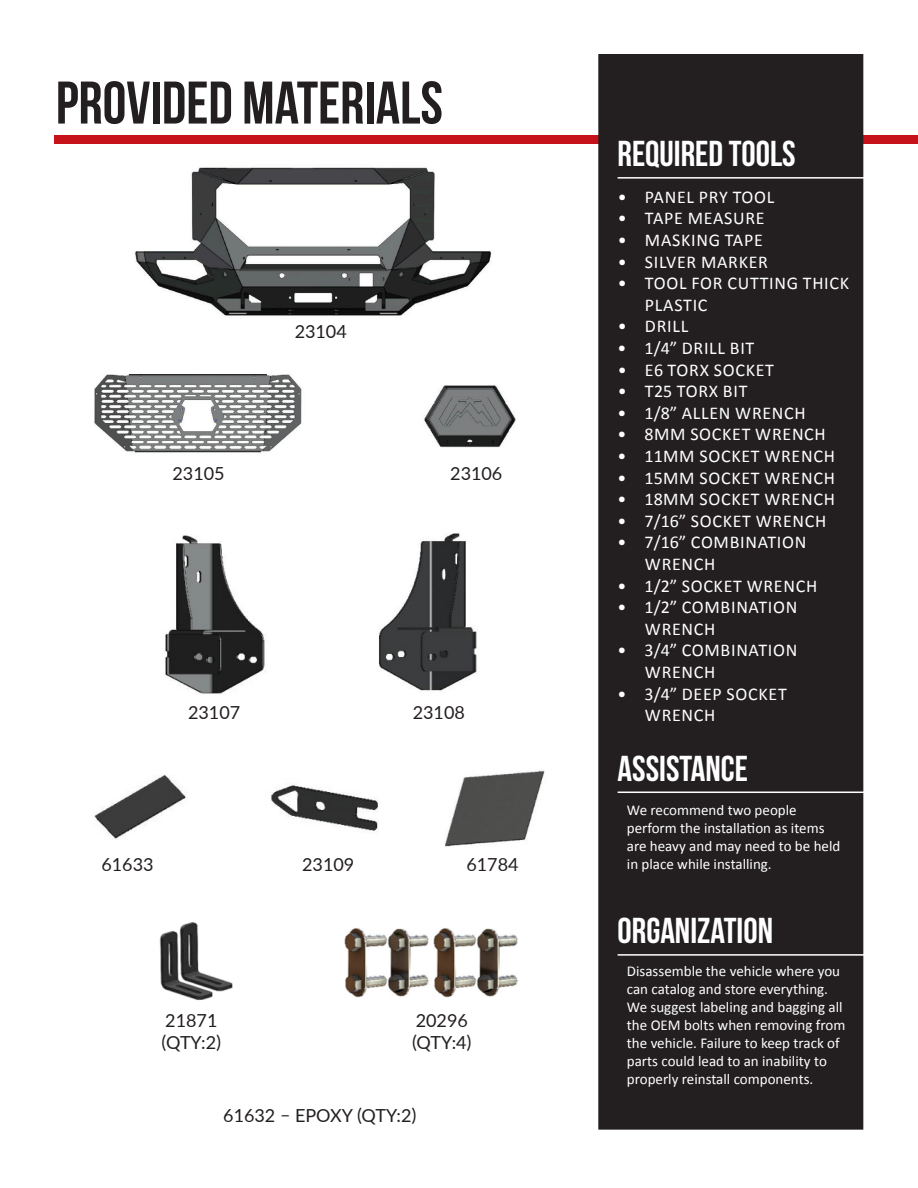
<style>
.page{position:relative;width:918px;height:1188px;background:#fff}
.page>*{position:absolute;margin:0;border:0;box-sizing:border-box;transform-origin:0 0}
.t1{font:60px "Bebas Neue";color:#231f20}
.t2{font:36px "Bebas Neue";color:#fff}
.t3{font:18px/21.6px "Calibri";letter-spacing:.04em;color:#fff}
.t4{font:18px/21.6px "Lato";color:#231f20}
.t5{font:15px/18px "Calibri";color:#fff}
</style>
<div class="page">
<div style="left:54px;top:135px;width:864px;height:9px;background:#c6131b"></div>
<div style="left:599px;top:55px;width:264px;height:1074px;background:#231f20"></div>
<div style="left:598px;top:54px;width:265px;height:1076px;border:2px solid #231f20"></div>
<hr style="left:618px;top:954px;width:268px;height:2px;background:#fff">
<hr style="left:618px;top:792px;width:268px;height:1px;background:#fff">
<hr style="left:618px;top:177px;width:268px;height:2px;background:#fff">
<img style="left:135px;top:167px;width:357px;height:149px">
<img style="left:94px;top:374px;width:208px;height:79px">
<img style="left:424px;top:385px;width:92px;height:63px">
<img style="left:165px;top:535px;width:101px;height:159px">
<img style="left:379px;top:533px;width:98px;height:158px">
<img style="left:94px;top:775px;width:92px;height:64px">
<img style="left:271px;top:785px;width:107px;height:46px">
<img style="left:445px;top:770px;width:100px;height:77px">
<img style="left:159px;top:922px;width:74px;height:79px">
<img style="left:344px;top:928px;width:174px;height:70px">
<p class="t1" style="left:56px;top:70px;width:389px">PROVIDED MATERIALS</p>
<p class="t4" style="left:295px;top:319px;width:54px">23104</p>
<p class="t4" style="left:173px;top:462px;width:54px">23105</p>
<p class="t4" style="left:450px;top:462px;width:54px">23106</p>
<p class="t4" style="left:188px;top:701px;width:54px">23107</p>
<p class="t4" style="left:413px;top:701px;width:54px">23108</p>
<p class="t4" style="left:101px;top:853px;width:54px">61633</p>
<p class="t4" style="left:302px;top:853px;width:54px">23109</p>
<p class="t4" style="left:466px;top:853px;width:54px">61784</p>
<p class="t4" style="left:162px;top:1009px;width:61px">21871 (QTY:2)</p>
<p class="t4" style="left:412px;top:1009px;width:61px">20296 (QTY:4)</p>
<p class="t4" style="left:223px;top:1104px;width:195px">61632 – EPOXY (QTY:2)</p>
<p class="t2" style="left:618px;top:134px;width:180px">REQUIRED TOOLS</p>
<p class="t3" style="left:618px;top:186px;width:158px">• PANEL PRY TOOL</p>
<p class="t3" style="left:618px;top:207px;width:148px">• TAPE MEASURE</p>
<p class="t3" style="left:618px;top:229px;width:146px">• MASKING TAPE</p>
<p class="t3" style="left:618px;top:250px;width:152px">• SILVER MARKER</p>
<p class="t3" style="left:645px;top:272px;width:206px;text-indent:-27px">• TOOL FOR CUTTING THICK<br>PLASTIC</p>
<p class="t3" style="left:618px;top:315px;width:72px">• DRILL</p>
<p class="t3" style="left:618px;top:337px;width:138px">• 1/4” DRILL BIT</p>
<p class="t3" style="left:618px;top:358px;width:158px">• E6 TORX SOCKET</p>
<p class="t3" style="left:618px;top:380px;width:131px">• T25 TORX BIT</p>
<p class="t3" style="left:618px;top:402px;width:190px">• 1/8” ALLEN WRENCH</p>
<p class="t3" style="left:618px;top:423px;width:210px">• 8MM SOCKET WRENCH</p>
<p class="t3" style="left:618px;top:445px;width:219px">• 11MM SOCKET WRENCH</p>
<p class="t3" style="left:618px;top:466px;width:219px">• 15MM SOCKET WRENCH</p>
<p class="t3" style="left:618px;top:488px;width:219px">• 18MM SOCKET WRENCH</p>
<p class="t3" style="left:618px;top:510px;width:210px">• 7/16” SOCKET WRENCH</p>
<p class="t3" style="left:645px;top:531px;width:163px;text-indent:-27px">• 7/16” COMBINATION<br>WRENCH</p>
<p class="t3" style="left:618px;top:574px;width:201px">• 1/2” SOCKET WRENCH</p>
<p class="t3" style="left:645px;top:596px;width:154px;text-indent:-27px">• 1/2” COMBINATION<br>WRENCH</p>
<p class="t3" style="left:645px;top:639px;width:154px;text-indent:-27px">• 3/4” COMBINATION<br>WRENCH</p>
<p class="t3" style="left:645px;top:682px;width:143px;text-indent:-27px">• 3/4” DEEP SOCKET<br>WRENCH</p>
<p class="t2" style="left:618px;top:749px;width:132px">ASSISTANCE</p>
<p class="t5" style="left:627px;top:801px;width:215px">We recommend two people perform the installation as items are heavy and may need to be held in place while installing.</p>
<p class="t2" style="left:618px;top:910px;width:157px">ORGANIZATION</p>
<p class="t5" style="left:627px;top:961px;width:220px">Disassemble the vehicle where you can catalog and store everything.<br>We suggest labeling and bagging all the OEM bolts when removing from the vehicle. Failure to keep track of parts could lead to an inability to properly reinstall components.</p>
</div>
